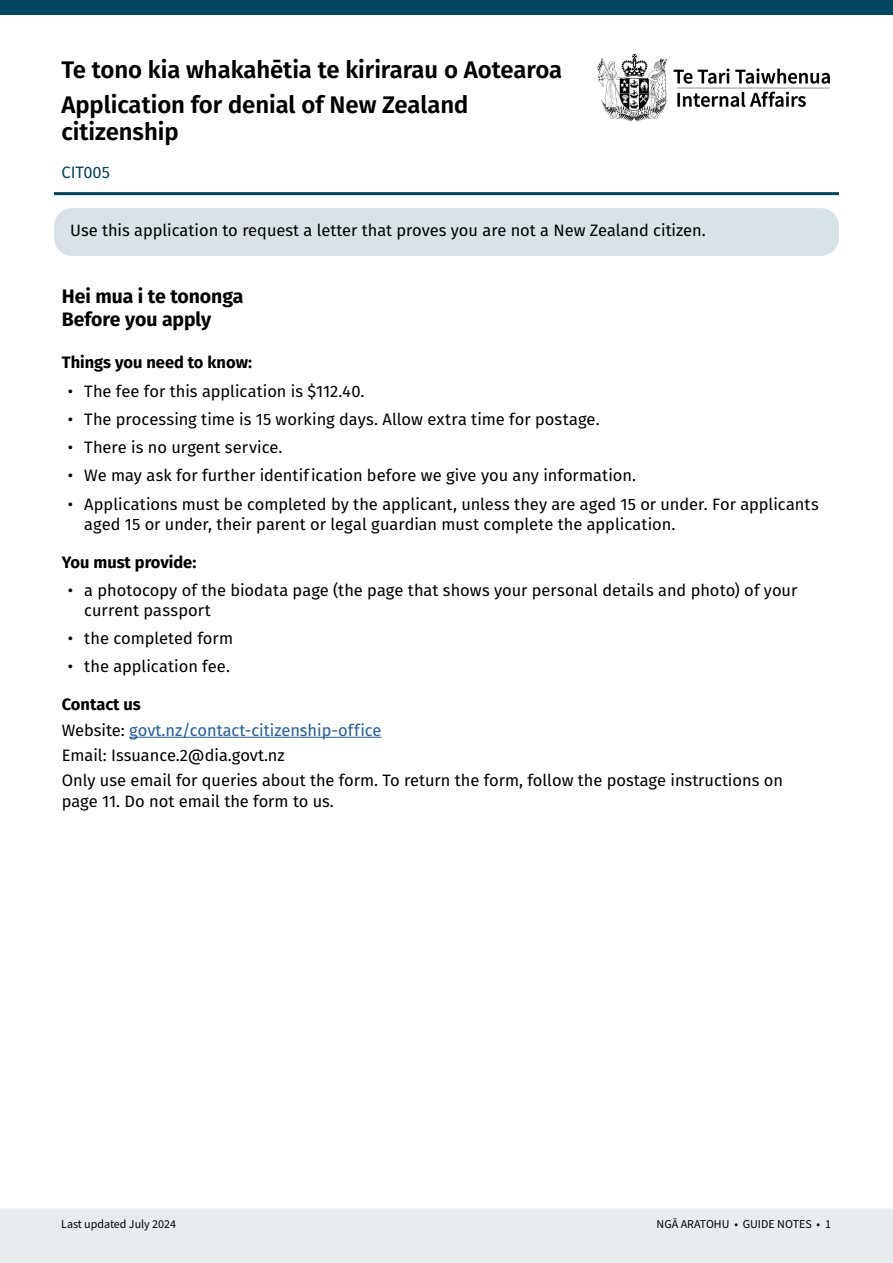
<style>
.page{position:relative;width:893px;height:1263px;background:#fff}
.page>*{position:absolute;margin:0;border:0;box-sizing:border-box;transform-origin:0 0}
.t1{font:600 24px/35.5px "Fira Sans";letter-spacing:-.005em;color:#000}
.t2{font:700 19.5px/22.5px "Fira Sans";letter-spacing:-.005em;color:#000}
.t3{font:16.5px/25.2px "Fira Sans";color:#000}
.t4{font:700 16.5px "Fira Sans";color:#000}
.t5{font:16.5px "Fira Sans";letter-spacing:-.005em;color:#00465f}
.t6{font:12px "Source Sans Pro";color:#000}
.s1{font-weight:700}
.s2{color:#215e9e}
</style>
<div class="page">
<div style="left:0;top:1208px;width:893px;height:55px;background:#e6ecef"></div>
<hr style="left:54px;top:192px;width:785px;height:3px;background:#00465f">
<img style="left:597px;top:54px;width:233px;height:68px">
<div style="left:0;top:0;width:893px;height:15px;background:#00465f"></div>
<hr style="left:129px;top:737px;width:253px;height:1px;background:#215e9e">
<div style="left:54px;top:208px;width:785px;height:48px;background:#d9e3e7;border-radius:18px"></div>
<h1 class="t1" style="left:62px;top:50px;width:502px">Te tono kia whakahētia te kirirarau o Aotearoa<br>Application for denial of New Zealand</h1>
<h1 class="t1" style="left:62px;top:113px;width:119px">citizenship</h1>
<p class="t5" style="left:62px;top:159px;width:50px">CIT005</p>
<p class="t3" style="left:70px;top:217px;width:637px">Use this application to request a letter that proves you are not a New Zealand citizen.</p>
<p class="t2" style="left:62px;top:284px;width:183px">Hei mua i te tononga<br>Before you apply</p>
<p class="t4" style="left:62px;top:349px;width:192px">Things you need to know:</p>
<p class="t3" style="left:68px;top:378px;width:298px">• The fee for this application is $112.40.</p>
<p class="t3" style="left:68px;top:406px;width:533px">• The processing time is 15 working days. Allow extra time for postage.</p>
<p class="t3" style="left:68px;top:434px;width:216px">• There is no urgent service.</p>
<p class="t3" style="left:68px;top:463px;width:570px">• We may ask for further identification before we give you any information.</p>
<p class="t3" style="left:84px;top:494px;width:736px;line-height:19.8px;text-indent:-16px">• Applications must be completed by the applicant, unless they are aged 15 or under. For applicants aged 15 or under, their parent or legal guardian must complete the application.</p>
<p class="t4" style="left:62px;top:548px;width:136px">You must provide:</p>
<p class="t3" style="left:84px;top:580px;width:714px;line-height:19.8px;text-indent:-16px">• a photocopy of the biodata page (the page that shows your personal details and photo) of your current passport</p>
<p class="t3" style="left:68px;top:625px;width:167px">• the completed form</p>
<p class="t3" style="left:68px;top:653px;width:164px">• the application fee.</p>
<p class="t3" style="left:62px;top:691px;width:723px"><span class="s1">Contact us<br></span>Website: <span class="s2">govt.nz/contact-citizenship-office<br></span>Email: Issuance.2@dia.govt.nz<br>Only use email for queries about the form. To return the form, follow the postage instructions on</p>
<p class="t3" style="left:62px;top:788px;width:274px">page 11. Do not email the form to us.</p>
<p class="t6" style="left:61px;top:1216px;width:116px">Last updated July 2024</p>
<p class="t6" style="left:657px;top:1216px;width:176px">NGĀ ARATOHU • GUIDE NOTES • 1</p>
</div>
